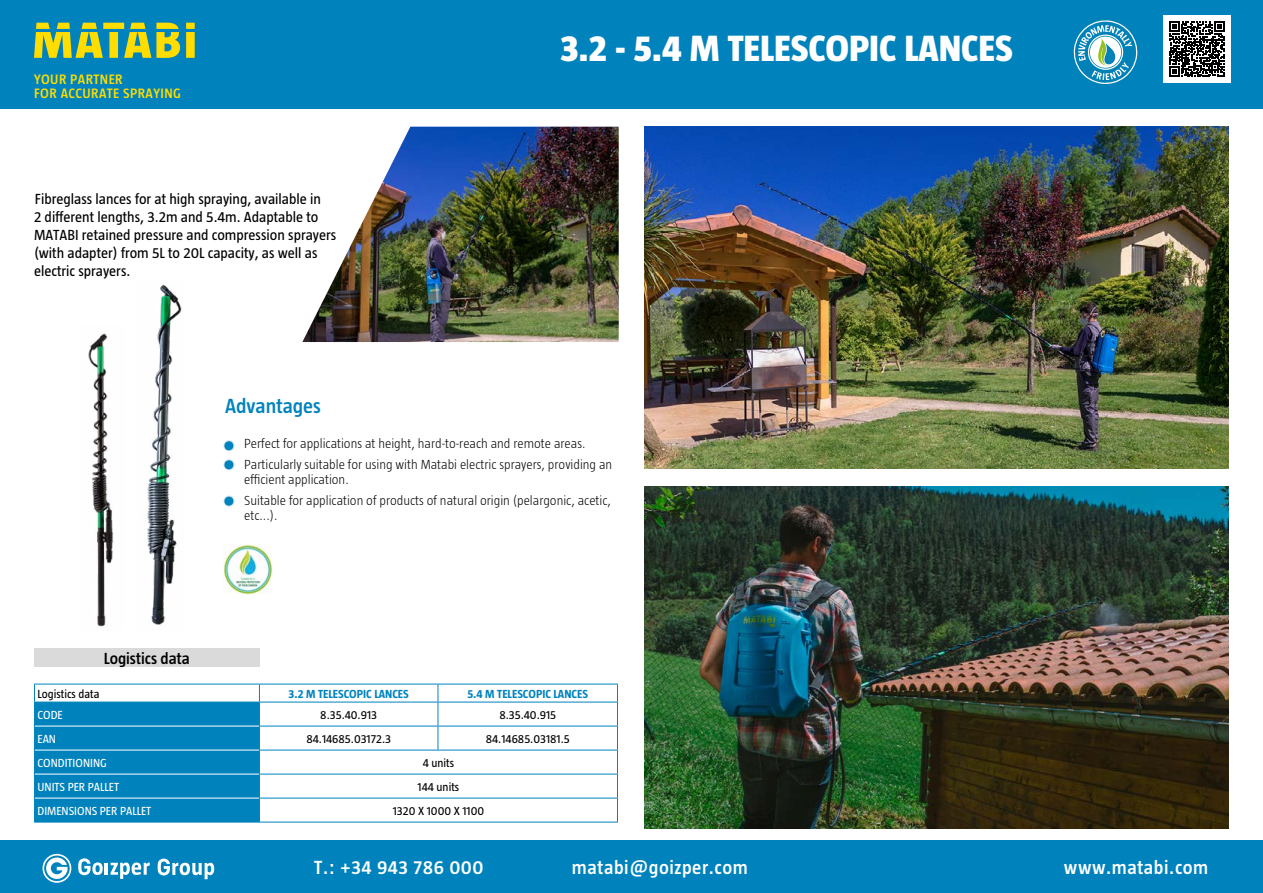
<style>
.page{position:relative;width:1263px;height:893px;background:#fff}
.page>*{position:absolute;margin:0;border:0;box-sizing:border-box;transform-origin:0 0}
.t1{font:800 37.5px "Taz";color:#fff}
.t2{font:600 21px "Taz";color:#0083bd}
.t3{font:600 19.5px "Taz";letter-spacing:.03em;color:#fff}
.t4{font:600 16.5px "Taz";color:#000}
.t5{font:15px/18px "Taz";color:#000}
.t6{font:600 13.95px/14px "Taz";letter-spacing:.03em;color:#fd0}
.t7{font:300 13.5px/21px "Taz";color:#000}
.t8{font:12px "Taz";color:#000}
.t9{font:12px "Taz";color:#fff}
.t10{font:700 12px "Taz";color:#0084be}
</style>
<div class="page">
<div style="left:0;top:0;width:1263px;height:108px;background:#0083bd"></div>
<svg style="left:34px;top:23px;width:161px;height:35px"></svg>
<div style="left:1163px;top:16px;width:67px;height:67px;background:#fff"></div>
<svg style="left:1169px;top:22px;width:55px;height:55px"></svg>
<div style="left:0;top:840px;width:1263px;height:53px;background:#0083bd"></div>
<svg style="left:43px;top:854px;width:28px;height:29px"></svg>
<svg style="left:78px;top:858px;width:72px;height:21px"></svg>
<svg style="left:158px;top:859px;width:56px;height:20px"></svg>
<img style="left:302px;top:127px;width:317px;height:215px">
<svg style="left:223px;top:440px;width:12px;height:12px"></svg>
<svg style="left:223px;top:459px;width:12px;height:12px"></svg>
<svg style="left:223px;top:495px;width:12px;height:12px"></svg>
<svg style="left:1073px;top:20px;width:65px;height:64px"></svg>
<img style="left:223px;top:545px;width:50px;height:49px">
<hr style="left:260px;top:702px;width:178px;height:1px;background:#0083bd">
<hr style="left:438px;top:702px;width:180px;height:1px;background:#0083bd">
<hr style="left:259px;top:684px;width:179px;height:1px;background:#0083bd">
<hr style="left:438px;top:684px;width:180px;height:1px;background:#0083bd">
<hr style="left:259px;top:726px;width:179px;height:1px;background:#0083bd">
<hr style="left:438px;top:726px;width:180px;height:1px;background:#0083bd">
<hr style="left:259px;top:750px;width:179px;height:1px;background:#0083bd">
<hr style="left:438px;top:750px;width:180px;height:1px;background:#0083bd">
<hr style="left:259px;top:774px;width:179px;height:1px;background:#0083bd">
<hr style="left:438px;top:774px;width:180px;height:1px;background:#0083bd">
<hr style="left:259px;top:798px;width:179px;height:1px;background:#0083bd">
<hr style="left:438px;top:798px;width:180px;height:1px;background:#0083bd">
<hr style="left:259px;top:822px;width:179px;height:1px;background:#0083bd">
<hr style="left:438px;top:822px;width:180px;height:1px;background:#0083bd">
<svg style="left:437px;top:684px;width:1px;height:66px"></svg>
<svg style="left:617px;top:684px;width:1px;height:138px"></svg>
<hr style="left:34px;top:822px;width:225px;height:1px;background:#0083bd">
<svg style="left:34px;top:684px;width:226px;height:138px;background:#2695c7"></svg>
<hr style="left:34px;top:702px;width:226px;height:1px;background:#0083bd">
<div style="left:34px;top:648px;width:225px;height:18px;background:#dadada"></div>
<img style="left:644px;top:126px;width:585px;height:342px">
<img style="left:644px;top:486px;width:585px;height:342px">
<img style="left:145px;top:284px;width:37px;height:341px">
<img style="left:88px;top:333px;width:26px;height:294px">
<p class="t6" style="left:34px;top:72px;width:148px">YOUR PARTNER<br>FOR ACCURATE SPRAYING</p>
<p class="t5" style="left:34px;top:190px;width:304px">Fibreglass lances for at high spraying, available in<br>2 different lengths, 3.2m and 5.4m. Adaptable to MATABI retained pressure and compression sprayers (with adapter) from 5L to 20L capacity, as well as electric sprayers.</p>
<h2 class="t2" style="left:225px;top:394px;width:97px">Advantages</h2>
<h1 class="t1" style="left:560px;top:28px;width:454px">3.2 - 5.4 M TELESCOPIC LANCES</h1>
<p class="t4" style="left:104px;top:649px;width:88px">Logistics data</p>
<p class="t7" style="left:244px;top:433px;width:369px">Perfect for applications at height, hard-to-reach and remote areas.<br>Particularly suitable for using with Matabi electric sprayers, providing an</p>
<p class="t7" style="left:244px;top:469px;width:368px">efficient application.<br>Suitable for application of products of natural origin (pelargonic, acetic,</p>
<p class="t7" style="left:244px;top:505px;width:35px">etc...).</p>
<p class="t8" style="left:37px;top:687px;width:64px">Logistics data</p>
<p class="t10" style="left:289px;top:687px;width:122px">3.2 M TELESCOPIC LANCES</p>
<p class="t10" style="left:467px;top:687px;width:122px">5.4 M TELESCOPIC LANCES</p>
<p class="t9" style="left:37px;top:708px;width:27px">CODE</p>
<p class="t8" style="left:320px;top:708px;width:58px">8.35.40.913</p>
<p class="t8" style="left:499px;top:708px;width:58px">8.35.40.915</p>
<p class="t9" style="left:37px;top:732px;width:20px">EAN</p>
<p class="t8" style="left:306px;top:732px;width:86px">84.14685.03172.3</p>
<p class="t8" style="left:486px;top:732px;width:85px">84.14685.03181.5</p>
<p class="t9" style="left:37px;top:756px;width:71px">CONDITIONING</p>
<p class="t8" style="left:423px;top:756px;width:33px">4 units</p>
<p class="t9" style="left:37px;top:780px;width:83px">UNITS PER PALLET</p>
<p class="t8" style="left:418px;top:780px;width:43px">144 units</p>
<p class="t9" style="left:37px;top:804px;width:115px">DIMENSIONS PER PALLET</p>
<p class="t8" style="left:393px;top:804px;width:93px">1320 X 1000 X 1100</p>
<h3 class="t3" style="left:314px;top:856px;width:171px">T.: +34 943 786 000</h3>
<h3 class="t3" style="left:572px;top:856px;width:178px">matabi@goizper.com</h3>
<h3 class="t3" style="left:1064px;top:856px;width:146px">www.matabi.com</h3>
</div>
